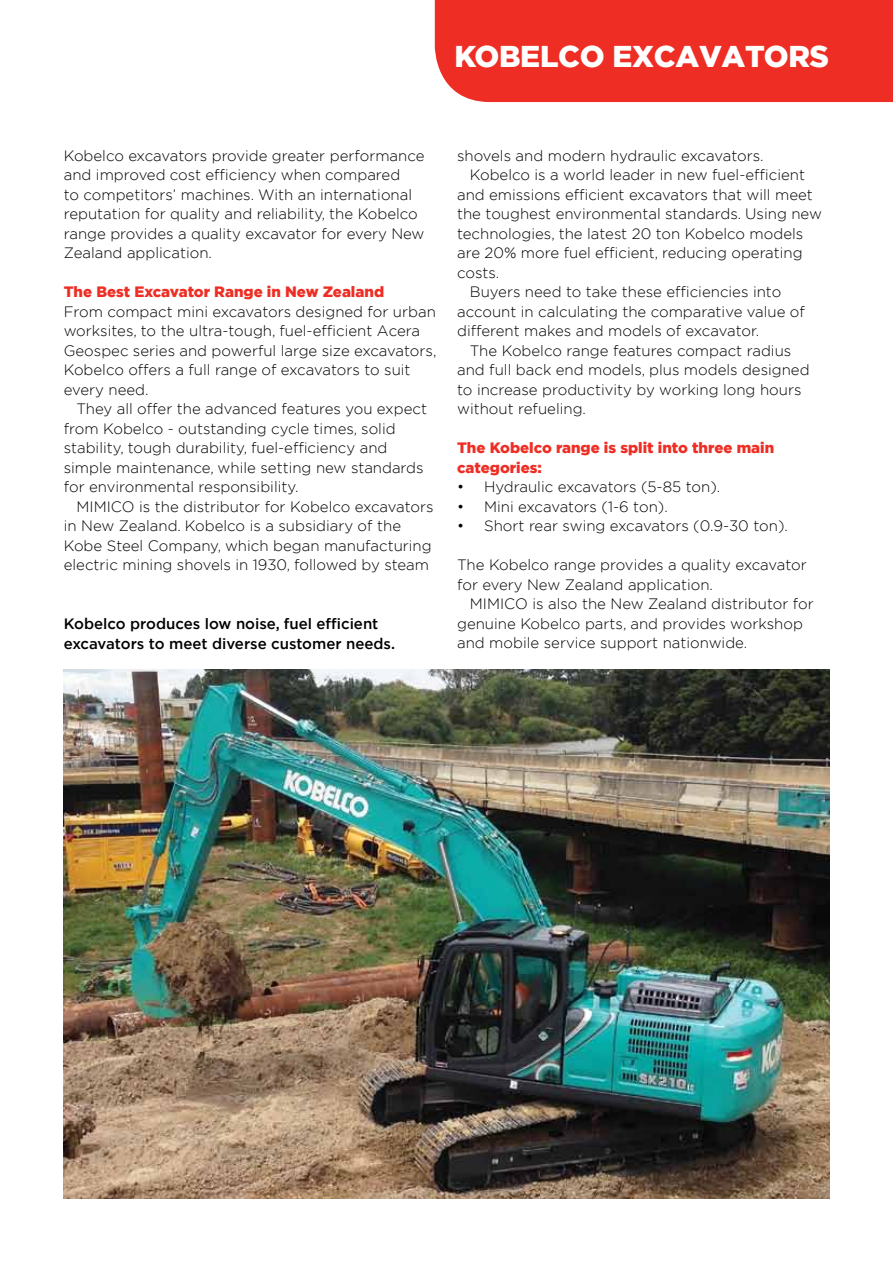
<style>
.page{position:relative;width:893px;height:1263px;background:#fff}
.page>*{position:absolute;margin:0;border:0;box-sizing:border-box;transform-origin:0 0}
.t1{font:900 30px "Gotham";letter-spacing:-.01em;color:#fff}
.t2{font:300 15px/19.5px "Gotham";color:#000}
.t3{font:900 15px/19.5px "Gotham";color:#ee2e24}
.t4{font:500 15px/19.5px "Gotham";color:#000}
</style>
<div class="page">
<img style="left:64px;top:670px;width:765px;height:528px">
<div style="left:435px;top:0;width:458px;height:102px;background:#ee2e24"></div>
<h1 class="t1" style="left:454px;top:35px;width:376px">KOBELCO EXCAVATORS</h1>
<p class="t2" style="left:64px;top:145px;width:362px">Kobelco excavators provide greater performance and improved cost efficiency when compared<br>to competitors’ machines. With an international reputation for quality and reliability, the Kobelco range provides a quality excavator for every New Zealand application.</p>
<p class="t3" style="left:64px;top:282px;width:322px">The Best Excavator Range in New Zealand</p>
<p class="t2" style="left:64px;top:301px;width:374px">From compact mini excavators designed for urban worksites, to the ultra-tough, fuel-efficient Acera Geospec series and powerful large size excavators, Kobelco offers a full range of excavators to suit every need.</p>
<p class="t2" style="left:64px;top:399px;width:365px;text-indent:13px">They all offer the advanced features you expect from Kobelco - outstanding cycle times, solid stability, tough durability, fuel-efficiency and simple maintenance, while setting new standards for environmental responsibility.</p>
<p class="t2" style="left:64px;top:496px;width:371px;text-indent:13px">MIMICO is the distributor for Kobelco excavators in New Zealand. Kobelco is a subsidiary of the Kobe Steel Company, which began manufacturing electric mining shovels in 1930, followed by steam</p>
<p class="t4" style="left:64px;top:614px;width:333px">Kobelco produces low noise, fuel efficient excavators to meet diverse customer needs.</p>
<p class="t2" style="left:457px;top:145px;width:308px">shovels and modern hydraulic excavators.</p>
<p class="t2" style="left:470px;top:165px;width:337px">Kobelco is a world leader in new fuel-efficient</p>
<p class="t2" style="left:457px;top:184px;width:357px">and emissions efficient excavators that will meet</p>
<p class="t2" style="left:457px;top:204px;width:366px">the toughest environmental standards. Using new</p>
<p class="t2" style="left:457px;top:223px;width:348px">technologies, the latest 20 ton Kobelco models</p>
<p class="t2" style="left:457px;top:243px;width:347px">are 20% more fuel efficient, reducing operating</p>
<p class="t2" style="left:457px;top:262px;width:44px">costs.</p>
<p class="t2" style="left:470px;top:282px;width:313px">Buyers need to take these efficiencies into</p>
<p class="t2" style="left:457px;top:301px;width:349px">account in calculating the comparative value of</p>
<p class="t2" style="left:457px;top:321px;width:304px">different makes and models of excavator.</p>
<p class="t2" style="left:470px;top:340px;width:323px">The Kobelco range features compact radius</p>
<p class="t2" style="left:457px;top:360px;width:354px">and full back end models, plus models designed</p>
<p class="t2" style="left:457px;top:379px;width:346px">to increase productivity by working long hours</p>
<p class="t2" style="left:457px;top:399px;width:130px">without refueling.</p>
<p class="t3" style="left:457px;top:438px;width:319px">The Kobelco range is split into three main categories:</p>
<p class="t2" style="left:457px;top:477px;width:265px">• Hydraulic excavators (5-85 ton).</p>
<p class="t2" style="left:457px;top:496px;width:212px">• Mini excavators (1-6 ton).</p>
<p class="t2" style="left:457px;top:516px;width:332px">• Short rear swing excavators (0.9-30 ton).</p>
<p class="t2" style="left:457px;top:555px;width:351px">The Kobelco range provides a quality excavator for every New Zealand application.</p>
<p class="t2" style="left:457px;top:594px;width:358px;text-indent:13px">MIMICO is also the New Zealand distributor for genuine Kobelco parts, and provides workshop and mobile service support nationwide.</p>
</div>
